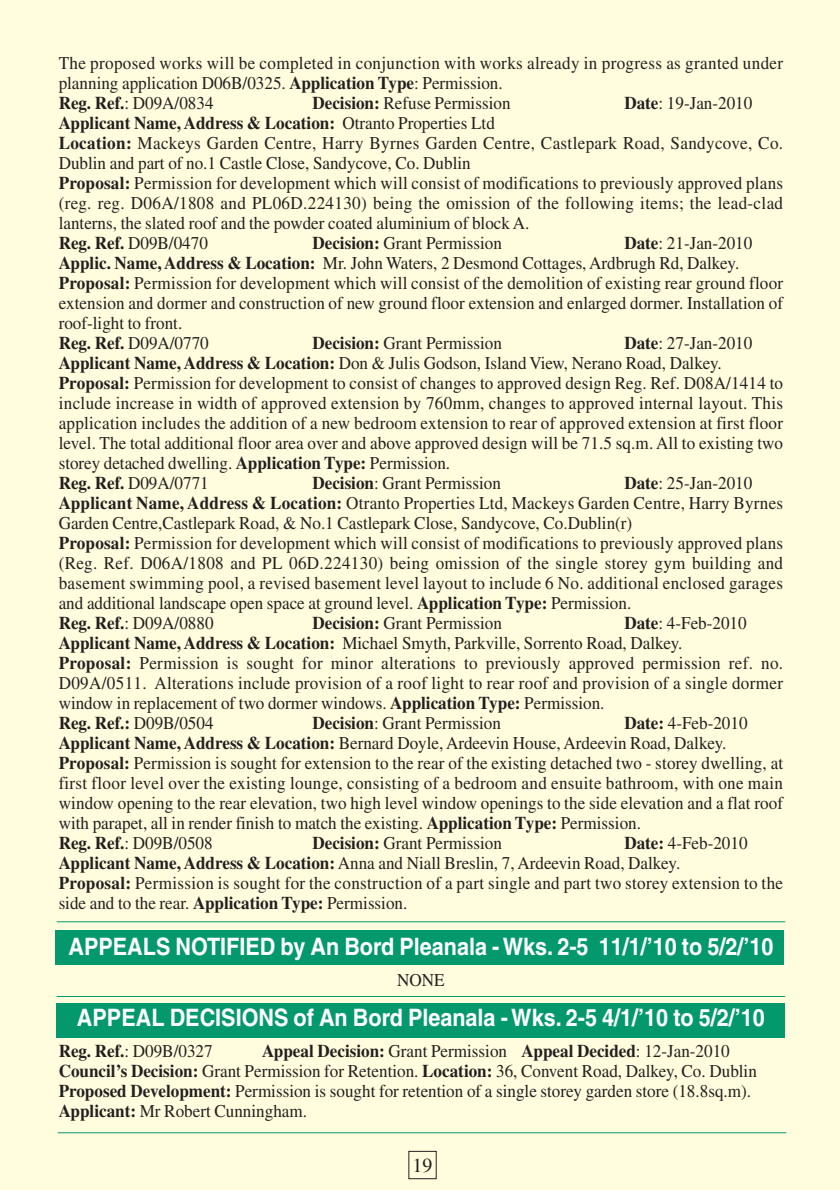
<style>
.page{position:relative;width:840px;height:1190px;background:#fffdde}
.page>*{position:absolute;margin:0;border:0;box-sizing:border-box;transform-origin:0 0}
.t1{font:700 24px "Helvetica";color:#fff;scale:.9 1}
.t2{font:20px "Times";color:#241f1f}
.t3{font:18px/20px "Times";letter-spacing:.005em;color:#241f1f;scale:.95 1}
.s1{font-weight:700}
</style>
<div class="page">
<div style="left:408px;top:1151px;width:29px;height:28px;border:1px solid #241f1f"></div>
<div style="left:56px;top:930px;width:728px;height:34px;background:#04996d"></div>
<hr style="left:57px;top:921px;width:728px;height:1px;background:#04996d">
<hr style="left:57px;top:996px;width:728px;height:1px;background:#04996d">
<div style="left:57px;top:1003px;width:728px;height:34px;background:#04996d"></div>
<hr style="left:58px;top:1132px;width:728px;height:1px;background:#04996d">
<p class="t3" style="left:59px;top:55px;width:764px">The proposed works will be completed in conjunction with works already in progress as granted under planning application D06B/0325. <span class="s1">Application Type</span>: Permission.<br><span class="s1">Reg. Ref.</span>: D09A/0834</p>
<p class="t3" style="left:312px;top:95px;width:210px"><span class="s1">Decision:</span> Refuse Permission</p>
<p class="t3" style="left:624px;top:95px;width:136px"><span class="s1">Date</span>: 19-Jan-2010</p>
<p class="t3" style="left:59px;top:115px;width:764px"><span class="s1">Applicant Name, Address &amp; Location:</span> Otranto Properties Ltd<br><span class="s1">Location:</span> Mackeys Garden Centre, Harry Byrnes Garden Centre, Castlepark Road, Sandycove, Co.<br>Dublin and part of no.1 Castle Close, Sandycove, Co. Dublin<br><span class="s1">Proposal:</span> Permission for development which will consist of modifications to previously approved plans (reg. reg. D06A/1808 and PL06D.224130) being the omission of the following items; the lead-clad lanterns, the slated roof and the powder coated aluminium of block A.<br><span class="s1">Reg. Ref.</span> D09B/0470</p>
<p class="t3" style="left:312px;top:235px;width:201px"><span class="s1">Decision:</span> Grant Permission</p>
<p class="t3" style="left:59px;top:235px;width:764px;text-indent:566px"><span class="s1">Date</span>: 21-Jan-2010<br><span class="s1">Applic. Name, Address &amp; Location:</span> Mr. John Waters, 2 Desmond Cottages, Ardbrugh Rd, Dalkey.<br><span class="s1">Proposal:</span> Permission for development which will consist of the demolition of existing rear ground floor extension and dormer and construction of new ground floor extension and enlarged dormer. Installation of roof-light to front.<br><span class="s1">Reg. Ref.</span> D09A/0770</p>
<p class="t3" style="left:312px;top:335px;width:201px"><span class="s1">Decision:</span> Grant Permission</p>
<p class="t3" style="left:59px;top:335px;width:764px;text-indent:566px"><span class="s1">Date</span>: 27-Jan-2010<br><span class="s1">Applicant Name, Address &amp; Location:</span> Don &amp; Julis Godson, Island View, Nerano Road, Dalkey.<br><span class="s1">Proposal:</span> Permission for development to consist of changes to approved design Reg. Ref. D08A/1414 to include increase in width of approved extension by 760mm, changes to approved internal layout. This application includes the addition of a new bedroom extension to rear of approved extension at first floor level. The total additional floor area over and above approved design will be 71.5 sq.m. All to existing two storey detached dwelling. <span class="s1">Application Type:</span> Permission.<br><span class="s1">Reg. Ref.</span> D09A/0771</p>
<p class="t3" style="left:312px;top:475px;width:200px"><span class="s1">Decision</span>: Grant Permission</p>
<p class="t3" style="left:59px;top:475px;width:764px;text-indent:566px"><span class="s1">Date</span>: 25-Jan-2010<br><span class="s1">Applicant Name, Address &amp; Location:</span> Otranto Properties Ltd, Mackeys Garden Centre, Harry Byrnes Garden Centre,Castlepark Road, &amp; No.1 Castlepark Close, Sandycove, Co.Dublin(r)<br><span class="s1">Proposal:</span> Permission for development which will consist of modifications to previously approved plans (Reg. Ref. D06A/1808 and PL 06D.224130) being omission of the single storey gym building and basement swimming pool, a revised basement level layout to include 6 No. additional enclosed garages and additional landscape open space at ground level. <span class="s1">Application Type:</span> Permission.<br><span class="s1">Reg. Ref.</span>: D09A/0880</p>
<p class="t3" style="left:312px;top:615px;width:201px"><span class="s1">Decision:</span> Grant Permission</p>
<p class="t3" style="left:59px;top:615px;width:764px;text-indent:566px"><span class="s1">Date</span>: 4-Feb-2010<br><span class="s1">Applicant Name, Address &amp; Location:</span> Michael Smyth, Parkville, Sorrento Road, Dalkey.<br><span class="s1">Proposal:</span> Permission is sought for minor alterations to previously approved permission ref. no.<br>D09A/0511. Alterations include provision of a roof light to rear roof and provision of a single dormer window in replacement of two dormer windows. <span class="s1">Application Type:</span> Permission.<br><span class="s1">Reg. Ref.:</span> D09B/0504</p>
<p class="t3" style="left:312px;top:715px;width:200px"><span class="s1">Decision</span>: Grant Permission</p>
<p class="t3" style="left:59px;top:715px;width:764px;text-indent:566px"><span class="s1">Date:</span> 4-Feb-2010<br><span class="s1">Applicant Name, Address &amp; Location:</span> Bernard Doyle, Ardeevin House, Ardeevin Road, Dalkey.<br><span class="s1">Proposal:</span> Permission is sought for extension to the rear of the existing detached two - storey dwelling, at first floor level over the existing lounge, consisting of a bedroom and ensuite bathroom, with one main window opening to the rear elevation, two high level window openings to the side elevation and a flat roof with parapet, all in render finish to match the existing. <span class="s1">Application Type:</span> Permission.<br><span class="s1">Reg. Ref.</span>: D09B/0508</p>
<p class="t3" style="left:312px;top:835px;width:201px"><span class="s1">Decision:</span> Grant Permission</p>
<p class="t3" style="left:59px;top:835px;width:764px;text-indent:566px"><span class="s1">Date:</span> 4-Feb-2010<br><span class="s1">Applicant Name, Address &amp; Location:</span> Anna and Niall Breslin, 7, Ardeevin Road, Dalkey.<br><span class="s1">Proposal:</span> Permission is sought for the construction of a part single and part two storey extension to the side and to the rear. <span class="s1">Application Type:</span> Permission.</p>
<h1 class="t1" style="left:68px;top:937px;width:785px">APPEALS NOTIFIED by An Bord Pleanala - Wks. 2-5 11/1/’10 to 5/2/’10</h1>
<p class="t3" style="left:397px;top:972px;width:51px">NONE</p>
<h1 class="t1" style="left:77px;top:1009px;width:766px">APPEAL DECISIONS of An Bord Pleanala - Wks. 2-5 4/1/’10 to 5/2/’10</h1>
<p class="t3" style="left:59px;top:1043px;width:164px"><span class="s1">Reg. Ref.</span>: D09B/0327</p>
<p class="t3" style="left:59px;top:1043px;width:737px;text-indent:203px"><span class="s1">Appeal Decision:</span> Grant Permission <span class="s1">Appeal Decided</span>: 12-Jan-2010<br><span class="s1">Council’s Decision:</span> Grant Permission for Retention. <span class="s1">Location:</span> 36, Convent Road, Dalkey, Co. Dublin <span class="s1">Proposed Development:</span> Permission is sought for retention of a single storey garden store (18.8sq.m).<br><span class="s1">Applicant:</span> Mr Robert Cunningham.</p>
<p class="t2" style="left:413px;top:1158px;width:21px">19</p>
</div>
